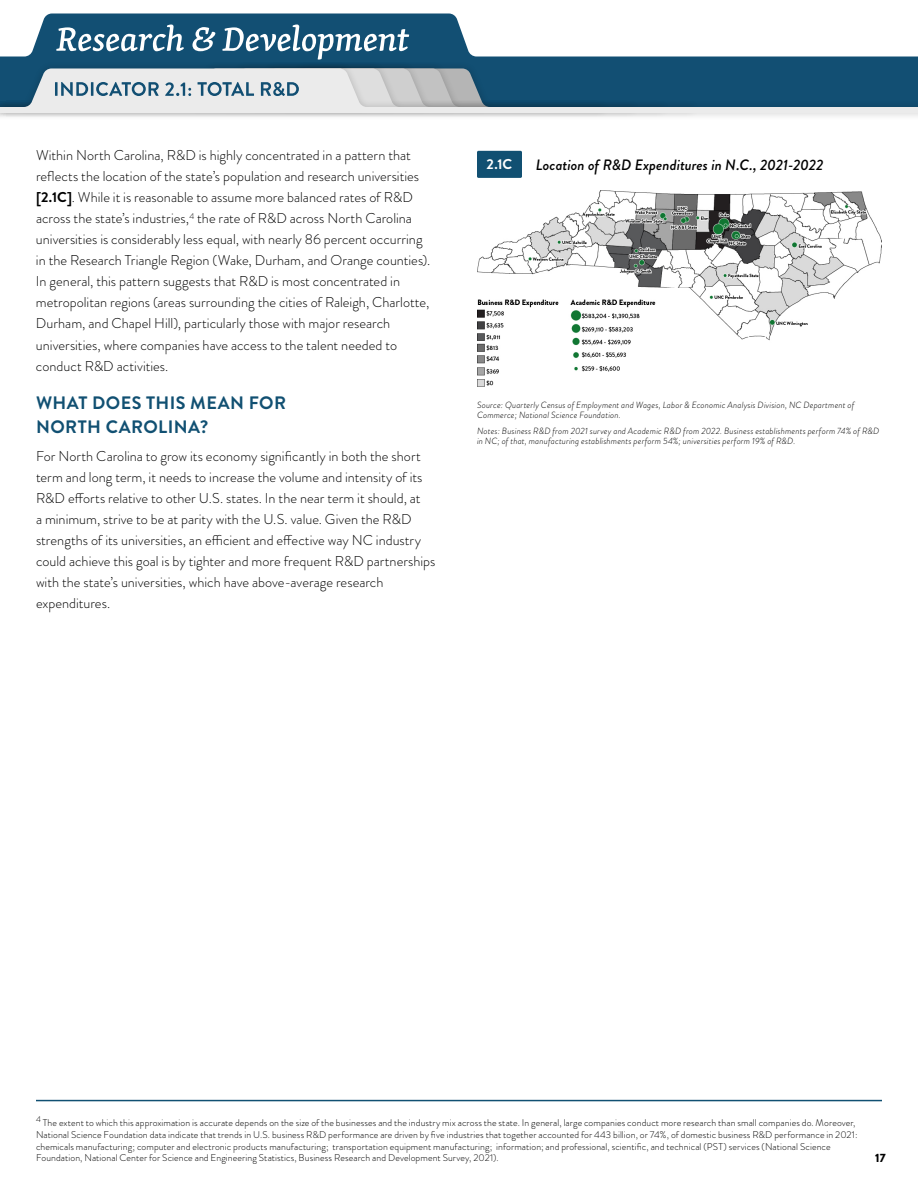
<style>
.page{position:relative;width:918px;height:1188px;background:#fff}
.page>*{position:absolute;margin:0;border:0;box-sizing:border-box;transform-origin:0 0}
.t1{font:700 18px/24px "Brandon Grotesque";letter-spacing:.025em;color:#115072}
.t2{font:italic 500 15px "Brandon Grotesque";color:#000}
.t3{font:300 14.25px/21px "Brandon Grotesque";color:#000}
.t4{font:700 14.25px "Brandon Grotesque";color:#fff}
.t5{font:900 12px "Brandon Grotesque";color:#000}
.t6{font:300 9.75px/11.7px "Brandon Grotesque";letter-spacing:.01em;color:#000}
.t7{font:italic 300 9px/10.8px "Brandon Grotesque";letter-spacing:.015em;color:#000}
.t8{font:300 8.25px "Brandon Grotesque";color:#000}
.s1{font-weight:700}
</style>
<div class="page">
<hr style="left:36px;top:1100px;width:846px;height:1px;background:#115072">
<img style="left:477px;top:191px;width:405px;height:195px">
<div style="left:477px;top:151px;width:45px;height:27px;background:#115072;border-radius:2px"></div>
<svg style="left:0;top:14px;width:918px;height:46px"></svg>
<svg style="left:56px;top:25px;width:128px;height:26px"></svg>
<svg style="left:192px;top:27px;width:23px;height:24px"></svg>
<svg style="left:222px;top:25px;width:187px;height:35px"></svg>
<div style="left:0;top:60px;width:918px;height:61px;background:#000;opacity:.2"></div>
<svg style="left:0;top:68px;width:918px;height:45px;background:#7c99ab"></svg>
<p class="t3" style="left:36px;top:145px;width:396px">Within North Carolina, R&amp;D is highly concentrated in a pattern that reflects the location of the state’s population and research universities <span class="s1">[2.1C]</span>. While it is reasonable to assume more balanced rates of R&amp;D across the state’s industries,<sup>4</sup> the rate of R&amp;D across North Carolina universities is considerably less equal, with nearly 86 percent occurring in the Research Triangle Region (Wake, Durham, and Orange counties).<br>In general, this pattern suggests that R&amp;D is most concentrated in metropolitan regions (areas surrounding the cities of Raleigh, Charlotte, Durham, and Chapel Hill), particularly those with major research universities, where companies have access to the talent needed to conduct R&amp;D activities.</p>
<p class="t1" style="left:36px;top:392px;width:251px">WHAT DOES THIS MEAN FOR<br>NORTH CAROLINA?</p>
<p class="t3" style="left:36px;top:446px;width:401px">For North Carolina to grow its economy significantly in both the short term and long term, it needs to increase the volume and intensity of its R&amp;D efforts relative to other U.S. states. In the near term it should, at<br>a minimum, strive to be at parity with the U.S. value. Given the R&amp;D strengths of its universities, an efficient and effective way NC industry could achieve this goal is by tighter and more frequent R&amp;D partnerships with the state’s universities, which have above-average research expenditures.</p>
<p class="t4" style="left:487px;top:154px;width:27px">2.1C</p>
<p class="t2" style="left:536px;top:154px;width:289px">Location of R&amp;D Expenditures in N.C., 2021-2022</p>
<p class="t7" style="left:477px;top:399px;width:379px">Source: Quarterly Census of Employment and Wages, Labor &amp; Economic Analysis Division, NC Department of<br>Commerce; National Science Foundation.</p>
<p class="t7" style="left:477px;top:425px;width:404px">Notes: Business R&amp;D from 2021 survey and Academic R&amp;D from 2022. Business establishments perform 74% of R&amp;D in NC; of that, manufacturing establishments perform 54%; universities perform 19% of R&amp;D.</p>
<p class="t8" style="left:36px;top:1113px;width:6px">4</p>
<p class="t6" style="left:36px;top:1117px;width:823px;text-indent:7px">The extent to which this approximation is accurate depends on the size of the businesses and the industry mix across the state. In general, large companies conduct more research than small companies do. Moreover, National Science Foundation data indicate that trends in U.S. business R&amp;D performance are driven by five industries that together accounted for 443 billion, or 74%, of domestic business R&amp;D performance in 2021: chemicals manufacturing; computer and electronic products manufacturing; transportation equipment manufacturing; information; and professional, scientific, and technical (PST) services (National Science Foundation, National Center for Science and Engineering Statistics, Business Research and Development Survey, 2021).</p>
<p class="t5" style="left:875px;top:1149px;width:12px">17</p>
</div>
